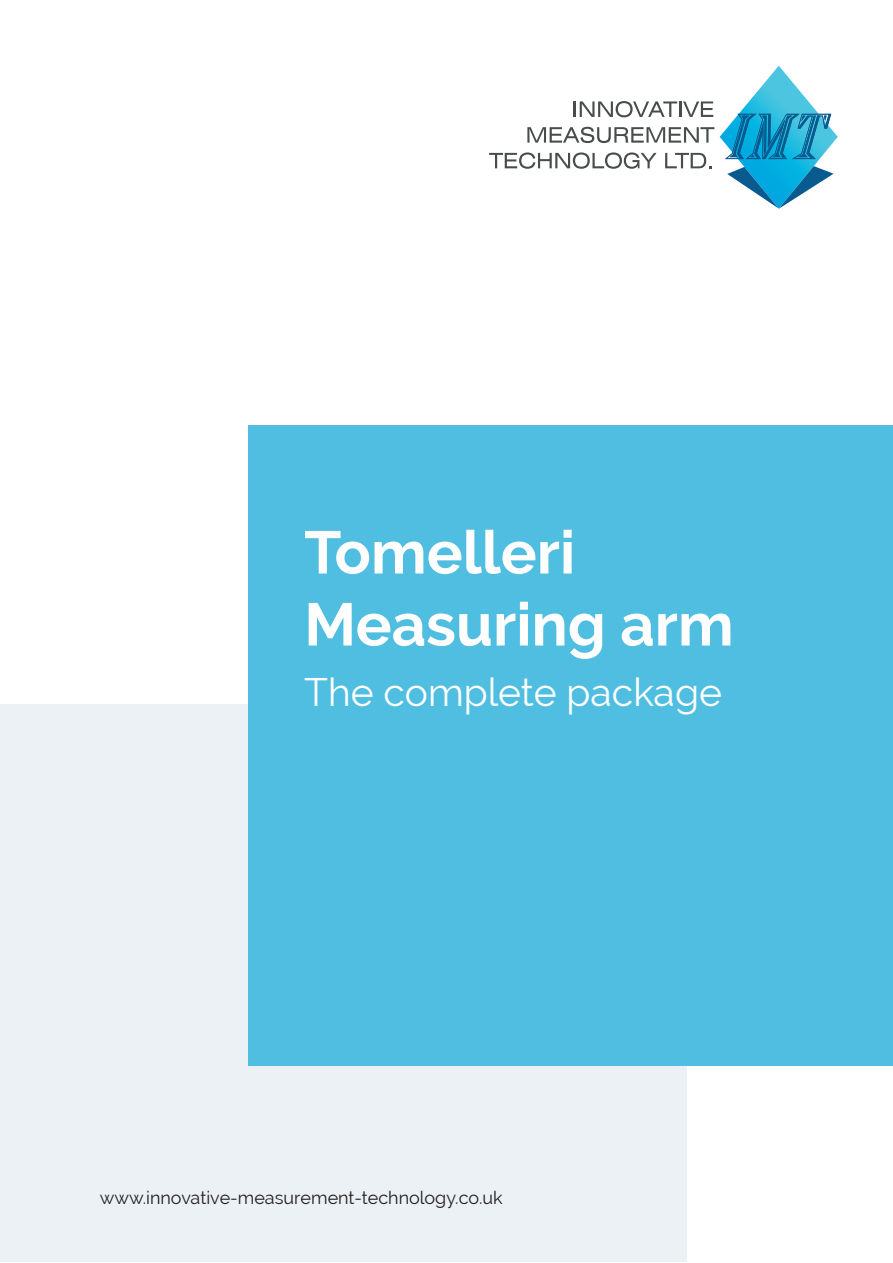
<style>
.page{position:relative;width:893px;height:1263px;background:#fff}
.page>*{position:absolute;margin:0;border:0;box-sizing:border-box;transform-origin:0 0}
.t1{font:700 60px "Raleway";color:#fff}
.t2{font:39px "Raleway";color:#fff}
.t3{font:18px "Raleway";color:#231f20}
</style>
<div class="page">
<div style="left:0;top:704px;width:687px;height:557px;background:#ebf1f5"></div>
<div style="left:249px;top:425px;width:644px;height:640px;background:#50bee0"></div>
<svg style="left:574px;top:101px;width:139px;height:16px"></svg>
<svg style="left:527px;top:127px;width:187px;height:16px"></svg>
<svg style="left:489px;top:152px;width:168px;height:17px"></svg>
<svg style="left:665px;top:153px;width:47px;height:15px"></svg>
<svg style="left:720px;top:66px;width:118px;height:143px"></svg>
<p class="t1" style="left:304px;top:518px;width:272px">Tomelleri</p>
<p class="t1" style="left:304px;top:590px;width:431px">Measuring arm</p>
<p class="t2" style="left:304px;top:669px;width:419px">The complete package</p>
<p class="t3" style="left:100px;top:1187px;width:404px">www.innovative-measurement-technology.co.uk</p>
</div>
